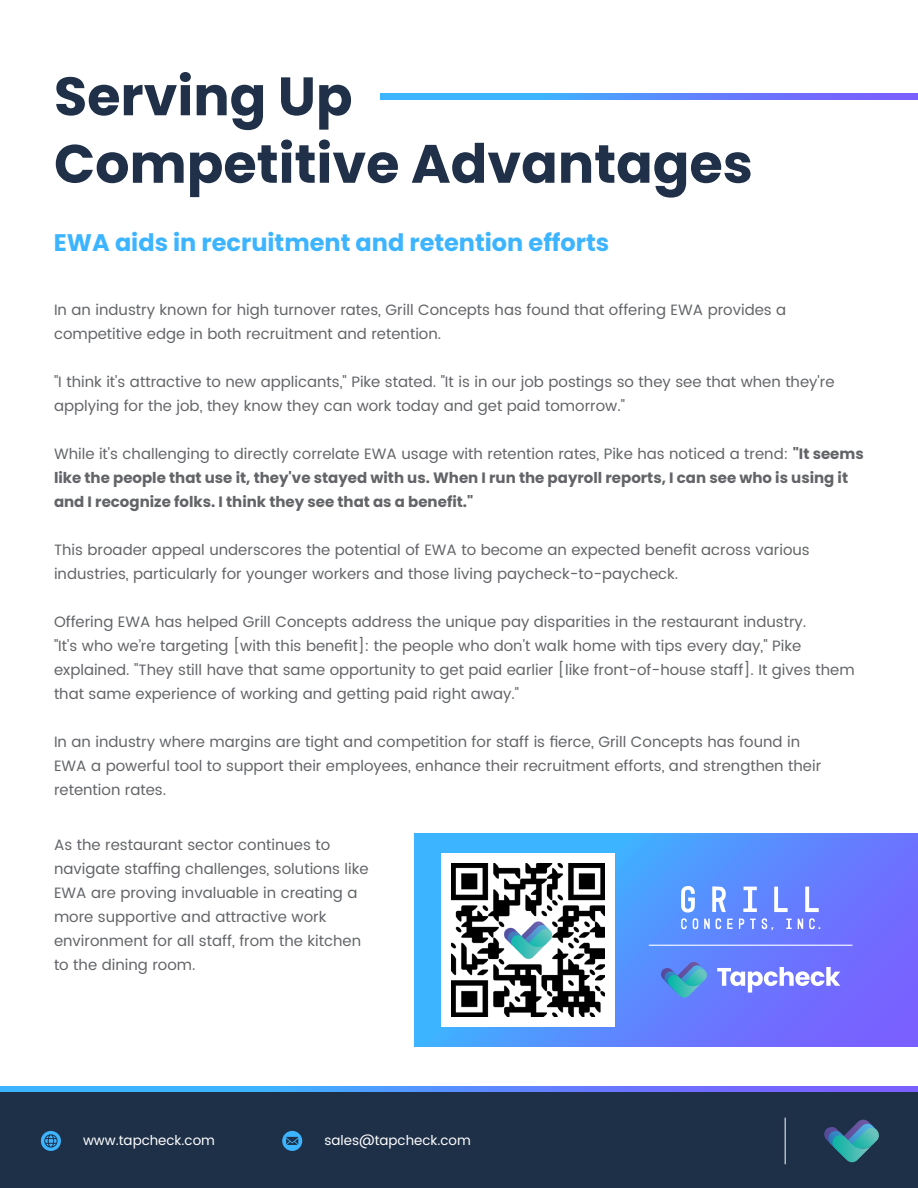
<style>
.page{position:relative;width:918px;height:1188px;background:#fff}
.page>*{position:absolute;margin:0;border:0;box-sizing:border-box;transform-origin:0 0}
.t1{font:700 54px/67.5px "Poppins";color:#1f3048}
.t2{font:700 24px "Poppins";color:#3db4ff}
.t3{font:15px/24px "Poppins";color:#626467}
.t4{font:700 15px/24px "Poppins";color:#626467}
.t5{font:13.5px "Poppins";color:#fff}
.s1{font-weight:400}
</style>
<div class="page">
<svg style="left:415px;top:834px;width:503px;height:213px;background:#5e87ff"></svg>
<hr style="left:649px;top:945px;width:204px;height:1px;background:#fff">
<svg style="left:717px;top:967px;width:123px;height:26px"></svg>
<svg style="left:660px;top:962px;width:48px;height:36px;background:#4e93d7"></svg>
<svg style="left:712px;top:886px;width:14px;height:26px"></svg>
<svg style="left:743px;top:887px;width:14px;height:25px"></svg>
<svg style="left:805px;top:887px;width:14px;height:25px"></svg>
<svg style="left:774px;top:887px;width:14px;height:25px"></svg>
<svg style="left:798px;top:918px;width:5px;height:11px"></svg>
<svg style="left:704px;top:918px;width:6px;height:11px"></svg>
<svg style="left:727px;top:919px;width:6px;height:10px"></svg>
<svg style="left:716px;top:918px;width:5px;height:11px"></svg>
<svg style="left:786px;top:919px;width:6px;height:10px"></svg>
<svg style="left:739px;top:919px;width:5px;height:10px"></svg>
<svg style="left:681px;top:886px;width:17px;height:43px"></svg>
<svg style="left:750px;top:919px;width:6px;height:10px"></svg>
<svg style="left:762px;top:918px;width:12px;height:12px"></svg>
<svg style="left:809px;top:918px;width:11px;height:11px"></svg>
<div style="left:441px;top:854px;width:173px;height:173px;background:#fff"></div>
<img style="left:451px;top:864px;width:153px;height:153px">
<svg style="left:0;top:1086px;width:918px;height:6px;background:#588eff"></svg>
<svg style="left:380px;top:94px;width:538px;height:5px;background:#578fff"></svg>
<div style="left:0;top:1092px;width:918px;height:96px;background:#1e3048"></div>
<svg style="left:824px;top:1120px;width:55px;height:42px"></svg>
<hr style="left:785px;top:1118px;width:1px;height:46px;background:#fff">
<svg style="left:41px;top:1131px;width:20px;height:20px"></svg>
<svg style="left:282px;top:1131px;width:20px;height:20px"></svg>
<h1 class="t1" style="left:54px;top:63px;width:700px">Serving Up<br>Competitive Advantages</h1>
<h2 class="t2" style="left:54px;top:228px;width:557px">EWA aids in recruitment and retention efforts</h2>
<p class="t3" style="left:54px;top:298px;width:734px">In an industry known for high turnover rates, Grill Concepts has found that offering EWA provides a competitive edge in both recruitment and retention.</p>
<p class="t3" style="left:54px;top:370px;width:782px">"I think it's attractive to new applicants," Pike stated. "It is in our job postings so they see that when they're applying for the job, they know they can work today and get paid tomorrow."</p>
<p class="t4" style="left:54px;top:442px;width:811px"><span class="s1">While it's challenging to directly correlate EWA usage with retention rates, Pike has noticed a trend:</span> "It seems like the people that use it, they've stayed with us. When I run the payroll reports, I can see who is using it and I recognize folks. I think they see that as a benefit."</p>
<p class="t3" style="left:54px;top:538px;width:757px">This broader appeal underscores the potential of EWA to become an expected benefit across various industries, particularly for younger workers and those living paycheck-to-paycheck.</p>
<p class="t3" style="left:54px;top:610px;width:802px">Offering EWA has helped Grill Concepts address the unique pay disparities in the restaurant industry.<br>"It's who we’re targeting [with this benefit]: the people who don't walk home with tips every day," Pike explained. "They still have that same opportunity to get paid earlier [like front-of-house staff]. It gives them that same experience of working and getting paid right away."</p>
<p class="t3" style="left:54px;top:730px;width:769px">In an industry where margins are tight and competition for staff is fierce, Grill Concepts has found in<br>EWA a powerful tool to support their employees, enhance their recruitment efforts, and strengthen their retention rates.</p>
<p class="t3" style="left:54px;top:833px;width:316px">As the restaurant sector continues to navigate staffing challenges, solutions like EWA are proving invaluable in creating a more supportive and attractive work environment for all staff, from the kitchen to the dining room.</p>
<p class="t5" style="left:83px;top:1131px;width:133px">www.tapcheck.com</p>
<p class="t5" style="left:324px;top:1131px;width:148px">sales@tapcheck.com</p>
</div>
